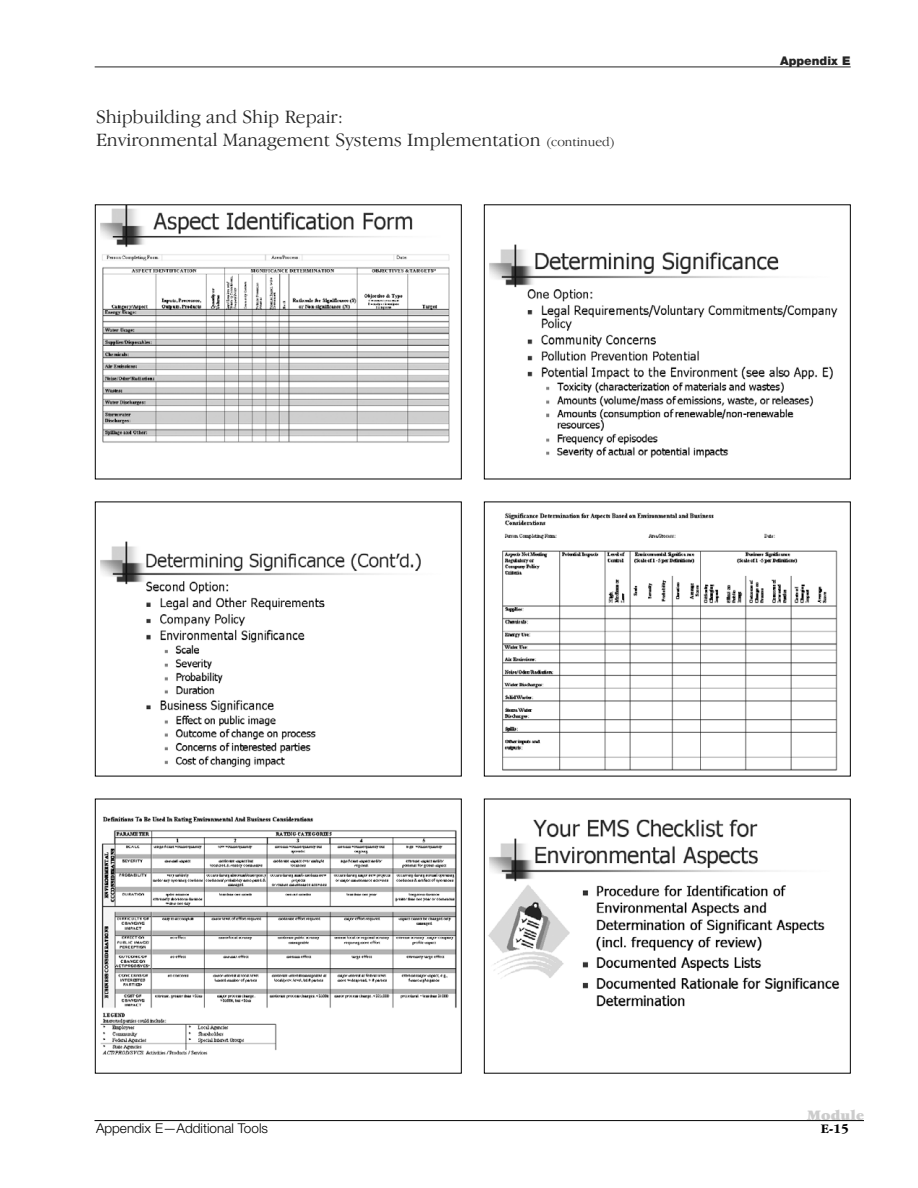
<style>
.page{position:relative;width:918px;height:1188px;background:#fff}
.page>*{position:absolute;margin:0;border:0;box-sizing:border-box;transform-origin:0 0}
.t1{font:300 19.5px/23.4px "Garamond IT Cby BT";color:#252525}
.t2{font:900 15px "Garamond IT Cby BT";color:#ccc}
.t3{font:300 13.5px "Helvetica Neue";color:#000}
.t4{font:700 13.5px "Garamond IT Cby BT";color:#000}
.t5{font:900 12px "Helvetica Neue";color:#252525}
.s1{font-size:13.5px}
</style>
<div class="page">
<hr style="left:95px;top:67px;width:756px;height:1px;background:#252525">
<hr style="left:94px;top:1120px;width:770px;height:1px;background:#000">
<img style="left:100px;top:206px;width:350px;height:237px">
<div style="left:95px;top:204px;width:367px;height:275px;border:1px solid #000"></div>
<img style="left:489px;top:244px;width:349px;height:214px">
<div style="left:484px;top:204px;width:367px;height:275px;border:1px solid #000"></div>
<img style="left:100px;top:541px;width:321px;height:227px">
<div style="left:95px;top:502px;width:367px;height:274px;border:1px solid #000"></div>
<img style="left:502px;top:512px;width:336px;height:259px">
<div style="left:484px;top:502px;width:367px;height:274px;border:1px solid #000"></div>
<img style="left:100px;top:816px;width:357px;height:239px">
<div style="left:95px;top:799px;width:367px;height:275px;border:1px solid #000"></div>
<img style="left:488px;top:819px;width:351px;height:188px">
<div style="left:484px;top:799px;width:367px;height:275px;border:1px solid #000"></div>
<p class="t1" style="left:96px;top:107px;width:520px">Shipbuilding and Ship Repair:<br>Environmental Management Systems Implementation <span class="s1">(continued)</span></p>
<p class="t5" style="left:780px;top:56px;width:72px">Appendix E</p>
<p class="t2" style="left:807px;top:1106px;width:58px">Module</p>
<p class="t3" style="left:96px;top:1124px;width:173px">Appendix E—Additional Tools</p>
<p class="t4" style="left:821px;top:1123px;width:30px">E-15</p>
</div>
